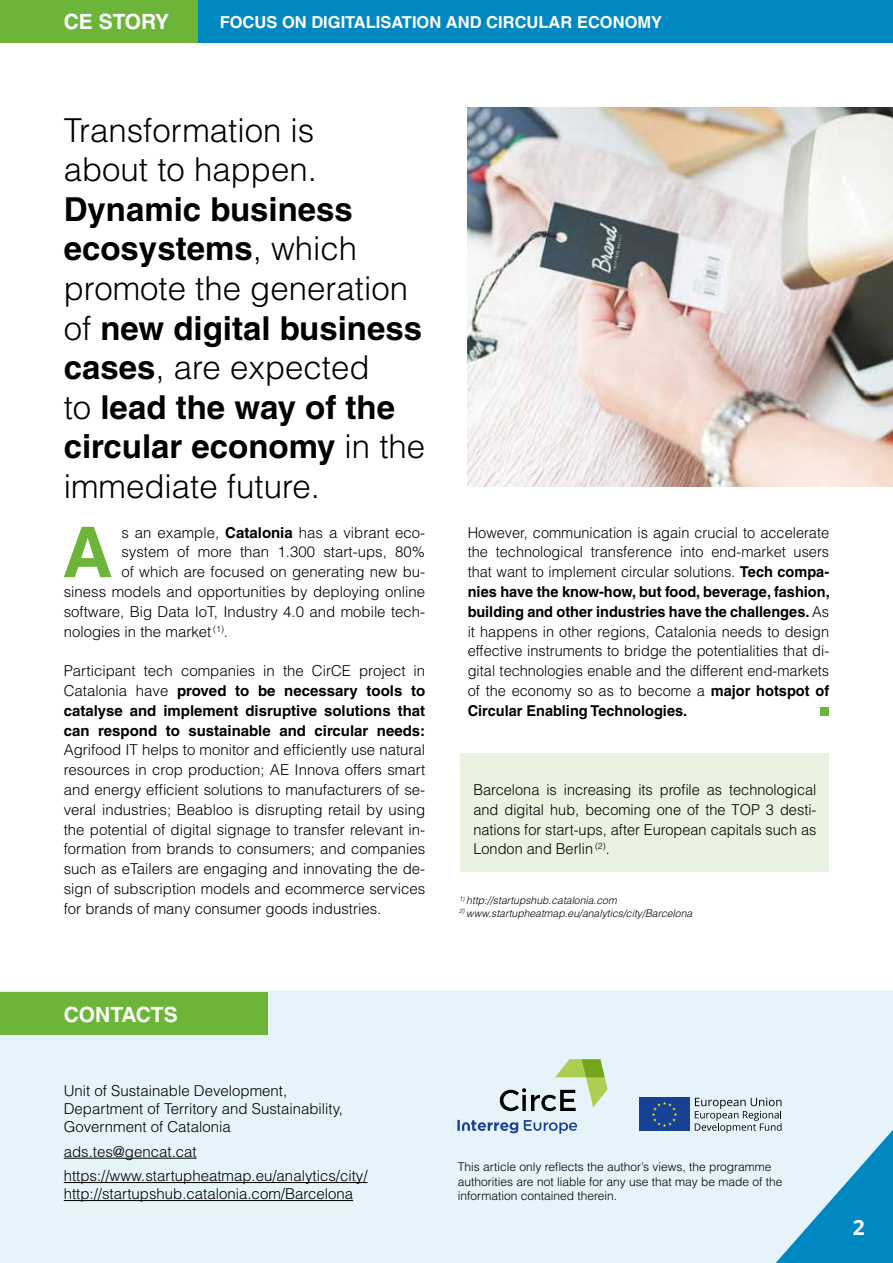
<style>
.page{position:relative;width:893px;height:1263px;background:#fff}
.page>*{position:absolute;margin:0;border:0;box-sizing:border-box;transform-origin:0 0}
.t1{font:700 70.2px "Helvetica";color:#6cb539}
.t2{font:700 33px/39.6px "Helvetica";color:#000}
.t3{font:300 33px/39.6px "Helvetica";color:#000}
.t4{font:700 21px "Helvetica";color:#fff}
.t5{font:700 21px "Open Sans";color:#fff}
.t6{font:700 16.5px "Helvetica";color:#fff}
.t7{font:300 15px/19.8px "Helvetica";color:#000;text-align:justify}
.t8{font:700 15px/19.8px "Helvetica";color:#000;text-align:justify}
.t9{font:300 12px/14.4px "Helvetica";color:#000}
.t10{font:italic 300 10.5px "Helvetica";color:#000}
.s1{font-weight:300}
.s2{font-weight:700}
</style>
<div class="page">
<div style="left:0;top:991px;width:893px;height:272px;background:#e7f3fb"></div>
<div style="left:0;top:0;width:198px;height:43px;background:#6cb539"></div>
<div style="left:198px;top:0;width:695px;height:43px;background:#0088c2"></div>
<div style="left:0;top:992px;width:268px;height:43px;background:#6cb539"></div>
<div style="left:821px;top:707px;width:8px;height:9px;background:#6cb539"></div>
<div style="left:461px;top:753px;width:368px;height:118px;background:#eaf3e1"></div>
<hr style="left:64px;top:1158px;width:133px;height:1px;background:#000">
<hr style="left:64px;top:1182px;width:303px;height:1px;background:#000">
<hr style="left:64px;top:1200px;width:289px;height:1px;background:#000">
<img style="left:468px;top:108px;width:425px;height:378px">
<div style="left:639px;top:1098px;width:51px;height:33px;background:#164194"></div>
<svg style="left:652px;top:1102px;width:25px;height:25px"></svg>
<svg style="left:695px;top:1097px;width:198px;height:166px"></svg>
<svg style="left:457px;top:1120px;width:61px;height:13px"></svg>
<svg style="left:524px;top:1120px;width:53px;height:14px"></svg>
<svg style="left:500px;top:1059px;width:107px;height:52px"></svg>
<h3 class="t4" style="left:64px;top:9px;width:107px">CE STORY</h3>
<p class="t6" style="left:220px;top:12px;width:444px">FOCUS ON DIGITALISATION AND CIRCULAR ECONOMY</p>
<h2 class="t3" style="left:64px;top:109px;width:255px">Transformation is about to happen.</h2>
<h2 class="t2" style="left:64px;top:189px;width:363px">Dynamic business ecosystems<span class="s1">, which promote the generation of</span> new digital business cases<span class="s1">, are expected<br>to</span> lead the way of the circular economy <span class="s1">in the immediate future.</span></h2>
<h1 class="t1" style="left:62px;top:510px;width:52px">A</h1>
<p class="t7" style="left:121px;top:522px;width:305px">s an example, <span class="s2">Catalonia</span> has a vibrant eco-</p>
<p class="t7" style="left:121px;top:542px;width:305px">system of more than 1.300 start-ups, 80%</p>
<p class="t7" style="left:121px;top:561px;width:305px">of which are focused on generating new bu-</p>
<p class="t7" style="left:64px;top:581px;width:363px">siness models and opportunities by deploying online</p>
<p class="t7" style="left:64px;top:601px;width:363px">software, Big Data IoT, Industry 4.0 and mobile tech-</p>
<p class="t7" style="left:64px;top:621px;width:166px">nologies in the market <sup>(1)</sup>.</p>
<p class="t8" style="left:64px;top:661px;width:363px"><span class="s1">Participant tech companies in the CirCE project in Catalonia have</span> proved to be necessary tools to catalyse and implement disruptive solutions that can respond to sustainable and circular needs:</p>
<p class="t7" style="left:64px;top:740px;width:363px">Agrifood IT helps to monitor and efficiently use natural resources in crop production; AE Innova offers smart and energy efficient solutions to manufacturers of se&shy;veral industries; Beabloo is disrupting retail by using the potential of digital signage to transfer relevant in&shy;formation from brands to consumers; and companies such as eTailers are engaging and innovating the de&shy;sign of subscription models and ecommerce services for brands of many consumer goods industries.</p>
<p class="t7" style="left:468px;top:522px;width:364px">However, communication is again crucial to accelerate the technological transference into end-market users that want to implement circular solutions. <span class="s2">Tech compa&shy;nies have the know-how, but food, beverage, fashion, building and other industries have the challenges.</span> As it happens in other regions, Catalonia needs to design effective instruments to bridge the potentialities that di&shy;gital technologies enable and the different end-markets of the economy so as to become a <span class="s2">major hotspot of Circular Enabling Technologies.</span></p>
<p class="t7" style="left:473px;top:779px;width:345px">Barcelona is increasing its profile as technological and digital hub, becoming one of the TOP 3 desti&shy;nations for start-ups, after European capitals such as London and Berlin <sup>(2)</sup>.</p>
<p class="t10" style="left:459px;top:894px;width:159px"><sup>1)</sup> http://startupshub.catalonia.com</p>
<p class="t10" style="left:459px;top:906px;width:234px"><sup>2)</sup> www.startupheatmap.eu/analytics/city/Barcelona</p>
<h3 class="t4" style="left:64px;top:1001px;width:115px">CONTACTS</h3>
<p class="t7" style="left:64px;top:1082px;width:281px;line-height:18px;text-align:left">Unit of Sustainable Development,<br>Department of Territory and Sustainability,<br>Government of Catalonia</p>
<p class="t7" style="left:64px;top:1139px;width:305px;line-height:24.3px">ads.tes@gencat.cat https://www.startupheatmap.eu/analytics/city/</p>
<p class="t7" style="left:64px;top:1183px;width:291px">http://startupshub.catalonia.com/Barcelona</p>
<p class="t9" style="left:458px;top:1159px;width:326px">This article only reflects the author’s views, the programme authorities are not liable for any use that may be made of the information contained therein.</p>
<h3 class="t5" style="left:853px;top:1212px;width:13px">2</h3>
</div>
